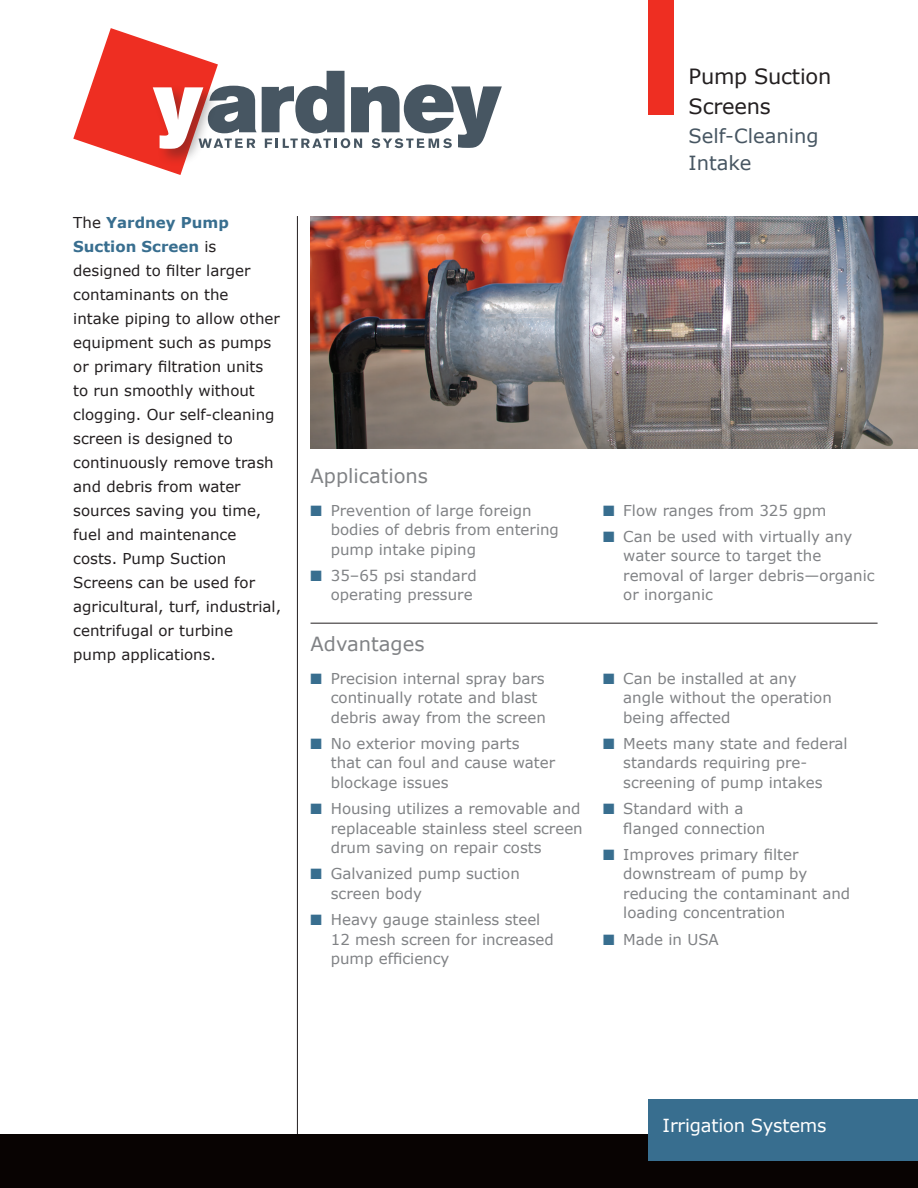
<style>
.page{position:relative;width:918px;height:1188px;background:#fff}
.page>*{position:absolute;margin:0;border:0;box-sizing:border-box;transform-origin:0 0}
.Small_title_-_FRONT{font:21px/30px "Verdana";letter-spacing:-.01em;color:#231f20}
.Small_Subtitle_-_Fro{font:19.5px/27px "Verdana";color:#475662}
.HEADS_-_grey{font:19.5px "Verdana";color:#808285}
.HEADS_-_grey_with_ru{font:19.5px "Verdana";color:#808285}
.t1{font:18px "Verdana";letter-spacing:-.01em;color:#fff}
.t2{font:15px/19.5px "Verdana";color:#808285}
.Verdana_text_-_10_16{font:15px/24px "Verdana";color:#231f20}
.s1{font-weight:700;color:#386e8f}
.s2{color:#386e8f}
</style>
<div class="page">
<hr style="left:297px;top:216px;width:1px;height:972px;background:#231f20">
<img style="left:311px;top:216px;width:607px;height:233px">
<hr style="left:311px;top:623px;width:567px;height:1px;background:#231f20">
<div style="left:0;top:1134px;width:918px;height:54px;background:#080302"></div>
<div style="left:648px;top:1100px;width:270px;height:61px;background:#386e8f"></div>
<svg style="left:73px;top:28px;width:429px;height:147px"></svg>
<div style="left:648px;top:0;width:26px;height:115px;background:#ee2e22"></div>
<p class="Verdana_text_-_10_16" style="left:73px;top:210px;width:209px">The <span class="s1">Yardney Pump<br>Suction Screen</span> is designed to filter larger contaminants on the<br>intake piping to allow other equipment such as pumps or primary filtration units to run smoothly without clogging. Our self-cleaning screen is designed to continuously remove trash and debris from water sources saving you time, fuel and maintenance costs. Pump Suction<br>Screens can be used for agricultural, turf, industrial, centrifugal or turbine<br>pump applications.</p>
<p class="Small_title_-_FRONT" style="left:689px;top:61px;width:144px">Pump Suction<br>Screens</p>
<p class="Small_Subtitle_-_Fro" style="left:689px;top:122px;width:132px">Self-Cleaning<br>Intake</p>
<p class="HEADS_-_grey" style="left:311px;top:462px;width:119px">Applications</p>
<p class="t2" style="left:331px;top:500px;width:230px;text-indent:-20px"><span class="s2">■</span> Prevention of large foreign bodies of debris from entering pump intake piping</p>
<p class="t2" style="left:311px;top:565px;width:168px;text-align:right"><span class="s2">■</span> 35–65 psi standard operating pressure</p>
<p class="HEADS_-_grey_with_ru" style="left:311px;top:630px;width:116px">Advantages</p>
<p class="t2" style="left:331px;top:668px;width:217px;text-indent:-20px"><span class="s2">■</span> Precision internal spray bars continually rotate and blast debris away from the screen</p>
<p class="t2" style="left:331px;top:733px;width:226px;text-indent:-20px"><span class="s2">■</span> No exterior moving parts<br>that can foul and cause water blockage issues</p>
<p class="t2" style="left:331px;top:799px;width:253px;text-indent:-20px"><span class="s2">■</span> Housing utilizes a removable and replaceable stainless steel screen drum saving on repair costs</p>
<p class="t2" style="left:331px;top:864px;width:191px;text-indent:-20px"><span class="s2">■</span> Galvanized pump suction screen body</p>
<p class="t2" style="left:331px;top:910px;width:225px;text-indent:-20px"><span class="s2">■</span> Heavy gauge stainless steel<br>12 mesh screen for increased pump efficiency</p>
<p class="t2" style="left:603px;top:500px;width:225px"><span class="s2">■</span> Flow ranges from 325 gpm</p>
<p class="t2" style="left:623px;top:526px;width:253px;text-indent:-20px"><span class="s2">■</span> Can be used with virtually any water source to target the removal of larger debris—organic or inorganic</p>
<p class="t2" style="left:623px;top:668px;width:210px;text-indent:-20px"><span class="s2">■</span> Can be installed at any angle without the operation being affected</p>
<p class="t2" style="left:623px;top:733px;width:226px;text-indent:-20px"><span class="s2">■</span> Meets many state and federal standards requiring pre&shy;screening of pump intakes</p>
<p class="t2" style="left:623px;top:799px;width:144px;text-indent:-20px"><span class="s2">■</span> Standard with a flanged connection</p>
<p class="t2" style="left:623px;top:844px;width:228px;text-indent:-20px"><span class="s2">■</span> Improves primary filter downstream of pump by reducing the contaminant and loading concentration</p>
<p class="t2" style="left:603px;top:929px;width:117px"><span class="s2">■</span> Made in USA</p>
<p class="t1" style="left:663px;top:1113px;width:165px">Irrigation Systems</p>
</div>
